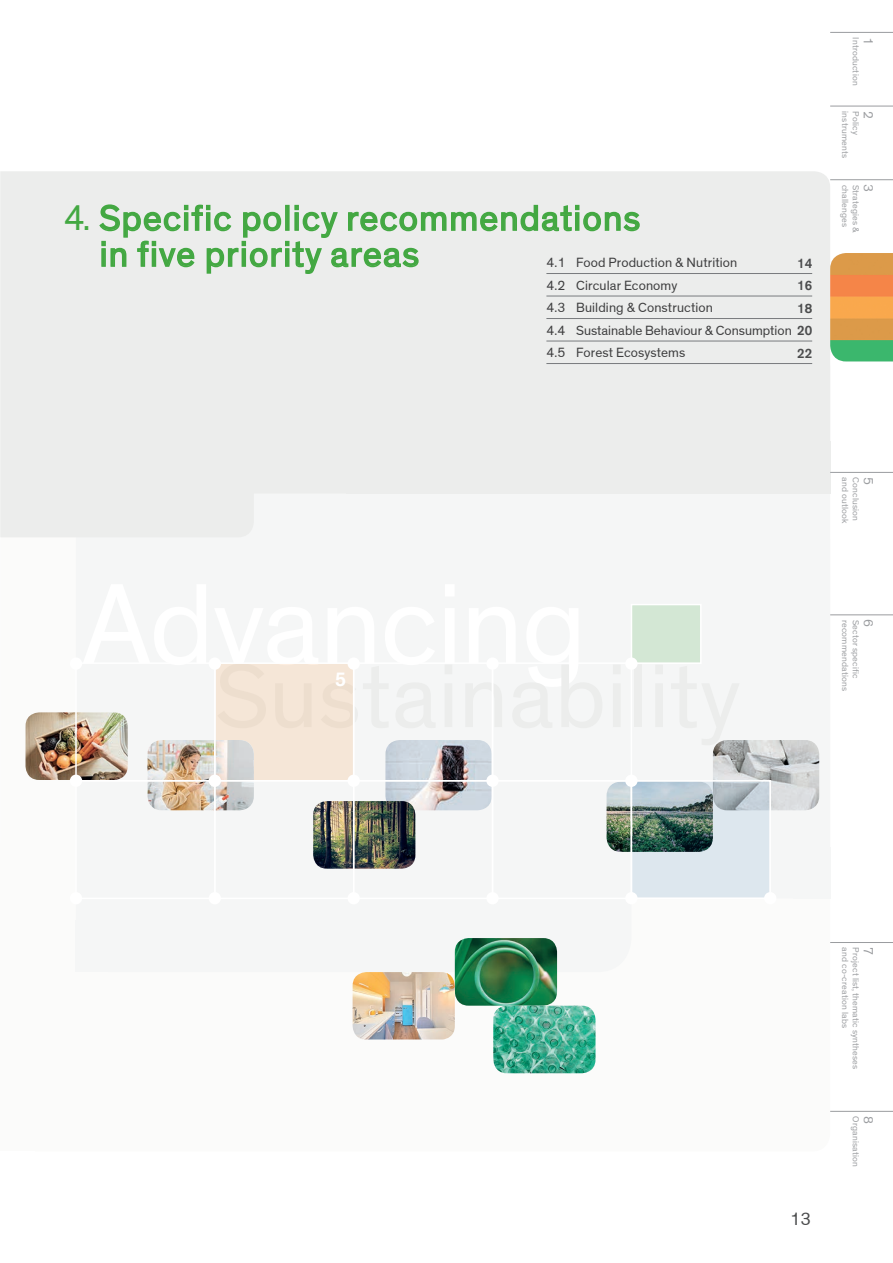
<style>
.page{position:relative;width:893px;height:1263px;background:#fff}
.page>*{position:absolute;margin:0;border:0;box-sizing:border-box;transform-origin:0 0}
.t1{font:36px/36px "Theinhardt";letter-spacing:.04em;color:#43a842}
.t2{font:700 19.5px "Akzidenz Grotesk";color:#fff}
.t3{font:18px "Theinhardt";color:#4b4c4d}
.t4{font:13.5px/22.5px "Theinhardt";letter-spacing:.01em;color:#3e3e3f}
.t5{font:700 13.5px/22.5px "Akzidenz Grotesk";letter-spacing:-.01em;color:#4b4c4d;text-align:justify}
.t6{font:13.5px "Theinhardt";color:#9d9fa2}
.t7{font:9px "Theinhardt";letter-spacing:.02em;color:#9d9fa2}
.s1{font-family:"Akzidenz Grotesk";font-weight:700;color:#4b4c4d}
</style>
<div class="page">
<div style="left:0;top:524px;width:830px;height:627px;background:#fbfbfa;border-radius:18px"></div>
<div style="left:76px;top:826px;width:555px;height:146px;background:#f5f6f6;border-radius:34px"></div>
<div style="left:76px;top:344px;width:754px;height:554px;background:#f5f6f6;border-radius:24px"></div>
<div style="left:75px;top:920px;width:37px;height:52px;background:#f5f6f6"></div>
<div style="left:793px;top:847px;width:37px;height:51px;background:#f5f6f6"></div>
<div style="left:214px;top:662px;width:140px;height:119px;background:#f5e6d7"></div>
<img style="left:455px;top:938px;width:102px;height:68px">
<img style="left:607px;top:783px;width:22px;height:69px">
<img style="left:713px;top:740px;width:106px;height:70px">
<img style="left:148px;top:740px;width:106px;height:70px">
<img style="left:493px;top:1006px;width:102px;height:67px">
<img style="left:353px;top:972px;width:102px;height:67px">
<img style="left:385px;top:740px;width:105px;height:70px">
<img style="left:313px;top:801px;width:102px;height:68px">
<img style="left:26px;top:712px;width:102px;height:68px">
<div style="left:486px;top:657px;width:13px;height:13px;background:#fff;border-radius:50%"></div>
<div style="left:348px;top:892px;width:12px;height:12px;background:#fff;border-radius:50%"></div>
<div style="left:209px;top:657px;width:12px;height:13px;background:#fff;border-radius:50%"></div>
<div style="left:348px;top:775px;width:12px;height:12px;background:#fff;border-radius:50%"></div>
<div style="left:348px;top:657px;width:12px;height:13px;background:#fff;border-radius:50%"></div>
<svg style="left:486px;top:775px;width:13px;height:12px"></svg>
<div style="left:486px;top:892px;width:13px;height:12px;background:#fff;border-radius:50%"></div>
<div style="left:631px;top:604px;width:70px;height:59px;background:#d3e7d4"></div>
<div style="left:631px;top:604px;width:71px;height:60px;border:2px solid #fff"></div>
<div style="left:75px;top:662px;width:141px;height:119px;border:2px solid #fff"></div>
<div style="left:214px;top:662px;width:140px;height:119px;border:2px solid #fff"></div>
<div style="left:214px;top:780px;width:140px;height:119px;border:2px solid #fff"></div>
<img style="left:634px;top:783px;width:134px;height:113px">
<div style="left:631px;top:780px;width:140px;height:119px;border:2px solid #fff"></div>
<div style="left:353px;top:662px;width:140px;height:119px;border:2px solid #fff"></div>
<div style="left:353px;top:780px;width:140px;height:119px;border:2px solid #fff"></div>
<div style="left:625px;top:657px;width:13px;height:13px;background:#fff;border-radius:50%"></div>
<div style="left:625px;top:775px;width:13px;height:12px;background:#fff;border-radius:50%"></div>
<div style="left:764px;top:892px;width:12px;height:12px;background:#fff;border-radius:50%"></div>
<div style="left:625px;top:892px;width:13px;height:12px;background:#fff;border-radius:50%"></div>
<div style="left:70px;top:892px;width:12px;height:12px;background:#fff;border-radius:50%"></div>
<div style="left:70px;top:775px;width:12px;height:12px;background:#fff;border-radius:50%"></div>
<div style="left:209px;top:775px;width:12px;height:12px;background:#fff;border-radius:50%"></div>
<div style="left:209px;top:892px;width:12px;height:12px;background:#fff;border-radius:50%"></div>
<div style="left:70px;top:657px;width:12px;height:13px;background:#fff;border-radius:50%"></div>
<div style="left:0;top:171px;width:830px;height:270px;background:#ecedec"></div>
<div style="left:346px;top:441px;width:484px;height:52px;background:#ecedec"></div>
<div style="left:0;top:441px;width:76px;height:96px;background:#ecedec"></div>
<svg style="left:98px;top:204px;width:542px;height:71px;background:#d0e1d0"></svg>
<hr style="left:546px;top:341px;width:266px;height:1px;background:#797b7e">
<hr style="left:546px;top:318px;width:266px;height:1px;background:#797b7e">
<hr style="left:546px;top:273px;width:266px;height:1px;background:#797b7e">
<hr style="left:546px;top:363px;width:266px;height:1px;background:#797b7e">
<hr style="left:546px;top:296px;width:266px;height:1px;background:#797b7e">
<img style="left:830px;top:253px;width:63px;height:108px">
<hr style="left:830px;top:32px;width:63px;height:1px;background:#9a9c9f">
<hr style="left:830px;top:106px;width:63px;height:1px;background:#9a9c9f">
<hr style="left:830px;top:179px;width:63px;height:1px;background:#9a9c9f">
<hr style="left:830px;top:472px;width:63px;height:1px;background:#9a9c9f">
<hr style="left:830px;top:614px;width:63px;height:1px;background:#9a9c9f">
<hr style="left:830px;top:942px;width:63px;height:1px;background:#9a9c9f">
<hr style="left:830px;top:1111px;width:63px;height:1px;background:#9a9c9f">
<div style="left:0;top:914px;width:34px;height:349px;background:#fbfbfa"></div>
<div style="left:0;top:1151px;width:34px;height:112px;background:#fff"></div>
<h1 class="t1" style="left:100px;top:200px;width:542px;text-indent:-36px">4. Specific policy recommendations in five priority areas</h1>
<h3 class="t4" style="left:546px;top:251px;width:192px">4.1 Food Production &amp; Nutrition<br>4.2 Circular Economy<br>4.3 Building &amp; Construction</h3>
<h3 class="t4" style="left:546px;top:341px;width:140px">4.5 Forest Ecosystems</h3>
<h3 class="t5" style="left:797px;top:252px;width:16px">14<br>16<br>18</h3>
<h3 class="t4" style="left:546px;top:319px;width:267px">4.4 Sustainable Behaviour &amp; Consumption <span class="s1">20</span></h3>
<h3 class="t5" style="left:797px;top:342px;width:16px">22</h3>
<p class="t7" style="left:861px;top:37px;width:49px;rotate:90deg">Introduction</p>
<h3 class="t6" style="left:876px;top:37px;width:9px;rotate:90deg">1</h3>
<p class="t7" style="left:850px;top:111px;width:48px;rotate:90deg">instruments</p>
<p class="t7" style="left:861px;top:111px;width:25px;rotate:90deg">Policy</p>
<h3 class="t6" style="left:876px;top:111px;width:9px;rotate:90deg">2</h3>
<p class="t7" style="left:850px;top:185px;width:44px;rotate:90deg">challenges</p>
<p class="t7" style="left:861px;top:185px;width:50px;rotate:90deg">Strategies &amp;</p>
<h3 class="t6" style="left:876px;top:184px;width:9px;rotate:90deg">3</h3>
<h2 class="t2" style="left:335px;top:667px;width:12px">5</h2>
<p class="t7" style="left:850px;top:477px;width:48px;rotate:90deg">and outlook</p>
<p class="t7" style="left:861px;top:477px;width:45px;rotate:90deg">Conclusion</p>
<h3 class="t6" style="left:876px;top:477px;width:9px;rotate:90deg">5</h3>
<p class="t7" style="left:850px;top:620px;width:72px;rotate:90deg">recommendations</p>
<p class="t7" style="left:861px;top:620px;width:60px;rotate:90deg">Sector specific</p>
<h3 class="t6" style="left:876px;top:619px;width:9px;rotate:90deg">6</h3>
<h3 class="t3" style="left:790px;top:1209px;width:23px">13</h3>
<p class="t7" style="left:850px;top:947px;width:82px;rotate:90deg">and co-creation labs</p>
<p class="t7" style="left:861px;top:947px;width:123px;rotate:90deg">Project list, thematic syntheses</p>
<h3 class="t6" style="left:876px;top:947px;width:9px;rotate:90deg">7</h3>
<p class="t7" style="left:861px;top:1116px;width:52px;rotate:90deg">Organisation</p>
<h3 class="t6" style="left:876px;top:1116px;width:9px;rotate:90deg">8</h3>
</div>
